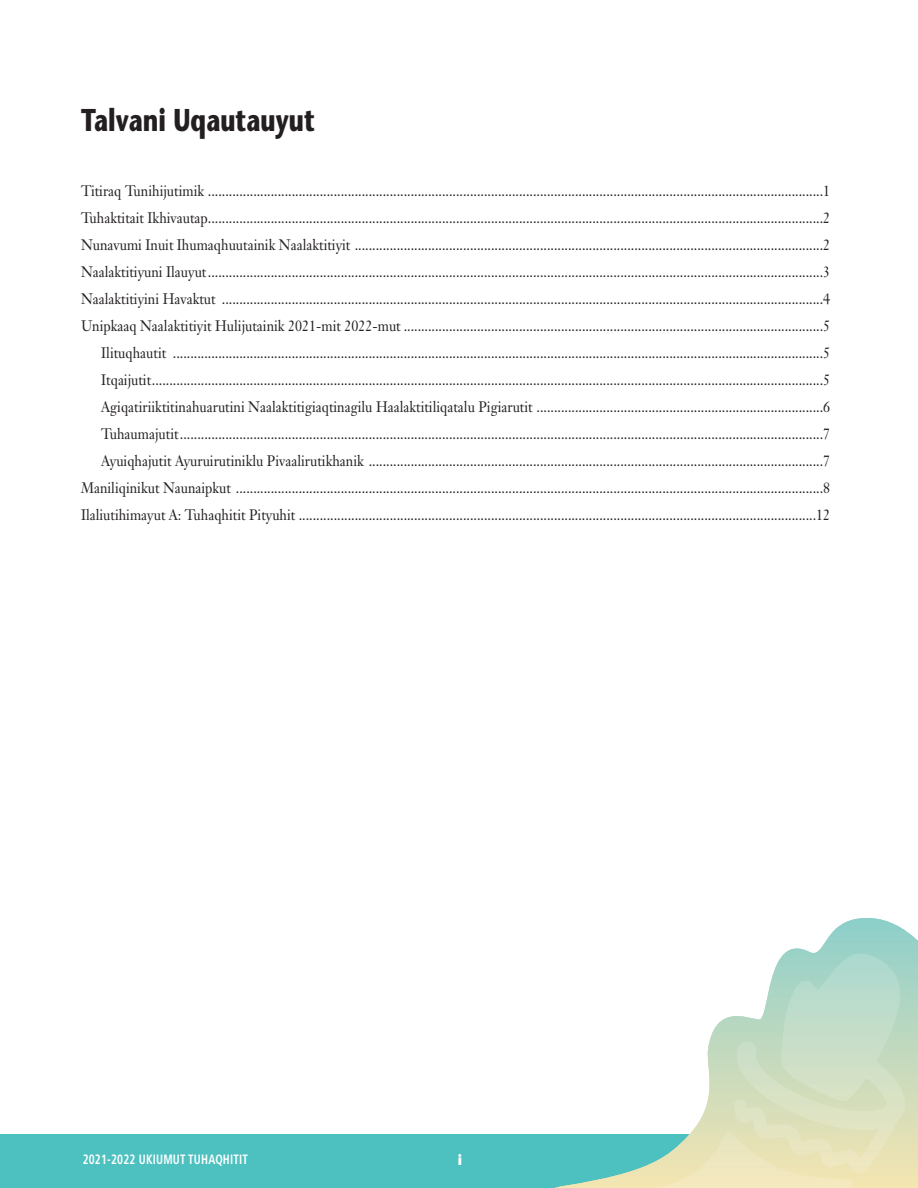
<style>
.page{position:relative;width:918px;height:1188px;background:#fff}
.page>*{position:absolute;margin:0;border:0;box-sizing:border-box;transform-origin:0 0}
.t1{font:700 31.5px "Stone Sans";color:#231f20;scale:.75 1}
.t2{font:15px "Janson Text";color:#231f20;scale:.9 1}
.t3{font:700 15px "Stone Sans";color:#fff;scale:.9 1}
.t4{font:700 condensed 13.5px "Frutiger";letter-spacing:.015em;color:#fff;scale:.85 1}
</style>
<div class="page">
<div style="left:0;top:1134px;width:918px;height:54px;background:#4cc1c0"></div>
<svg style="left:554px;top:918px;width:355px;height:270px"></svg>
<svg style="left:624px;top:933px;width:294px;height:255px"></svg>
<p class="t1" style="left:81px;top:108px;width:314px">Talvani Uqautauyut</p>
<p class="t2" style="left:81px;top:184px;width:834px">Titiraq Tunihijutimik ................................................................................................................................................................................1</p>
<p class="t2" style="left:81px;top:211px;width:834px">Tuhaktitait Ikhivautap................................................................................................................................................................................2</p>
<p class="t2" style="left:81px;top:238px;width:834px">Nunavumi Inuit Ihumaqhuutainik Naalaktitiyit ......................................................................................................................................2</p>
<p class="t2" style="left:81px;top:265px;width:834px">Naalaktitiyuni Ilauyut................................................................................................................................................................................3</p>
<p class="t2" style="left:81px;top:292px;width:834px">Naalaktitiyini Havaktut ............................................................................................................................................................................4</p>
<p class="t2" style="left:81px;top:319px;width:834px">Unipkaaq Naalaktitiyit Hulijutainik 2021-mit 2022-mut ........................................................................................................................5</p>
<p class="t2" style="left:101px;top:346px;width:812px">Ilituqhautit ..........................................................................................................................................................................................5</p>
<p class="t2" style="left:101px;top:373px;width:812px">Itqaijutit................................................................................................................................................................................................5</p>
<p class="t2" style="left:101px;top:400px;width:812px">Agiqatiriiktitinahuarutini Naalaktitigiaqtinagilu Haalaktitiliqatalu Pigiarutit ..................................................................................6</p>
<p class="t2" style="left:101px;top:427px;width:812px">Tuhaumajutit........................................................................................................................................................................................7</p>
<p class="t2" style="left:101px;top:454px;width:812px">Ayuiqhajutit Ayuruirutiniklu Pivaalirutikhanik ..................................................................................................................................7</p>
<p class="t2" style="left:81px;top:481px;width:834px">Maniliqinikut Naunaipkut ........................................................................................................................................................................8</p>
<p class="t2" style="left:81px;top:508px;width:834px">Ilaliutihimayut A: Tuhaqhitit Pityuhit ....................................................................................................................................................12</p>
<p class="t4" style="left:83px;top:1154px;width:196px">2021-2022 UKIUMUT TUHAQHITIT</p>
<p class="t3" style="left:458px;top:1154px;width:6px">i</p>
</div>
